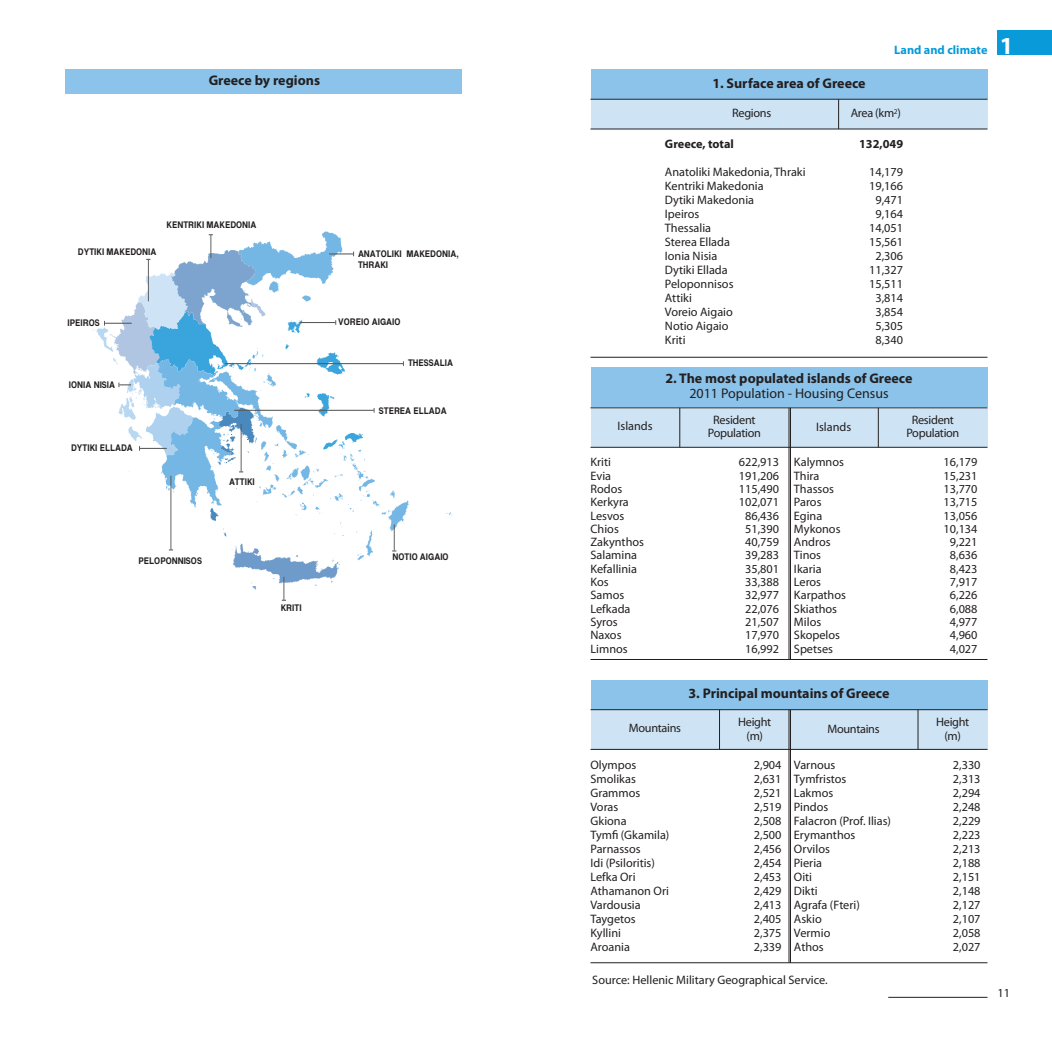
<style>
.page{position:relative;width:1052px;height:1042px;background:#fff}
.page>*{position:absolute;margin:0;border:0;box-sizing:border-box;transform-origin:0 0}
.t1{font:700 14px "Myriad Pro";color:#231f20}
.t2{font:14px "Myriad Pro";color:#231f20}
.t3{font:12.25px/14px "Myriad Pro";color:#231f20;text-align:center}
.t4{font:12.25px/12.2px "Myriad Pro";letter-spacing:-.025em;color:#231f20;text-align:center}
.t5{font:700 12.25px "Myriad Pro";color:#231f20}
.t6{font:700 12.25px "Myriad Pro";color:#089ad9}
.t7{font:700 9.28px/11px "Gr Helvetica";color:#231f20;scale:.89 1}
.s1{font-size:24.5px;color:#fff}
</style>
<div class="page">
<div style="left:590px;top:99px;width:397px;height:30px;background:#cee4f5"></div>
<div style="left:590px;top:710px;width:397px;height:39px;background:#cee4f5"></div>
<div style="left:997px;top:30px;width:55px;height:25px;background:#089ad9"></div>
<hr style="left:888px;top:997px;width:99px;height:1px;background:#231f20">
<div style="left:590px;top:680px;width:397px;height:30px;background:#8cc3ea"></div>
<hr style="left:788px;top:710px;width:1px;height:253px;background:#231f20">
<hr style="left:790px;top:710px;width:1px;height:253px;background:#231f20">
<hr style="left:917px;top:710px;width:1px;height:39px;background:#231f20">
<hr style="left:719px;top:710px;width:1px;height:39px;background:#231f20">
<hr style="left:590px;top:962px;width:397px;height:1px;background:#231f20">
<hr style="left:590px;top:749px;width:397px;height:1px;background:#231f20">
<hr style="left:590px;top:709px;width:397px;height:1px;background:#231f20">
<div style="left:590px;top:69px;width:397px;height:30px;background:#8cc3ea"></div>
<hr style="left:590px;top:129px;width:397px;height:1px;background:#231f20">
<hr style="left:590px;top:99px;width:397px;height:1px;background:#231f20">
<hr style="left:838px;top:99px;width:1px;height:30px;background:#231f20">
<hr style="left:590px;top:357px;width:397px;height:1px;background:#231f20">
<div style="left:590px;top:408px;width:397px;height:38px;background:#cee4f5"></div>
<div style="left:590px;top:367px;width:397px;height:40px;background:#8cc3ea"></div>
<hr style="left:788px;top:408px;width:1px;height:251px;background:#231f20">
<hr style="left:790px;top:408px;width:1px;height:251px;background:#231f20">
<hr style="left:878px;top:408px;width:1px;height:39px;background:#231f20">
<hr style="left:679px;top:408px;width:1px;height:39px;background:#231f20">
<hr style="left:590px;top:659px;width:397px;height:1px;background:#231f20">
<hr style="left:590px;top:447px;width:397px;height:1px;background:#231f20">
<hr style="left:590px;top:407px;width:397px;height:1px;background:#231f20">
<div style="left:64px;top:69px;width:397px;height:25px;background:#8cc3ea"></div>
<svg style="left:88px;top:231px;width:364px;height:370px"></svg>
<p class="t1" style="left:209px;top:75px;width:113px">Greece by regions</p>
<p class="t7" style="left:78px;top:246px;width:90px">DYTIKI MAKEDONIA</p>
<p class="t7" style="left:167px;top:219px;width:102px">KENTRIKI MAKEDONIA</p>
<p class="t7" style="left:358px;top:248px;width:115px">ANATOLIKI MAKEDONIA,<br>THRAKI</p>
<p class="t7" style="left:68px;top:317px;width:38px">IPEIROS</p>
<p class="t7" style="left:338px;top:317px;width:71px">VOREIO AIGAIO</p>
<p class="t7" style="left:69px;top:380px;width:53px">IONIA NISIA</p>
<p class="t7" style="left:408px;top:357px;width:52px">THESSALIA</p>
<p class="t7" style="left:71px;top:443px;width:71px">DYTIKI ELLADA</p>
<p class="t7" style="left:229px;top:476px;width:30px">ΑΤΤΙΚI</p>
<p class="t7" style="left:139px;top:555px;width:73px">PELOPONNISOS</p>
<p class="t7" style="left:281px;top:602px;width:25px">KRITI</p>
<p class="t7" style="left:379px;top:405px;width:78px">STEREA ELLADA</p>
<p class="t7" style="left:392px;top:552px;width:65px">NOTIΟ AIGAIO</p>
<p class="t6" style="left:894px;top:45px;width:121px">Land and climate <span class="s1">1</span></p>
<p class="t1" style="left:712px;top:78px;width:155px">1. Surface area of Greece</p>
<p class="t4" style="left:732px;top:108px;width:40px">Regions</p>
<p class="t3" style="left:850px;top:107px;width:52px">Area (km<sup>2</sup>)</p>
<p class="t5" style="left:665px;top:139px;width:70px">Greece, total</p>
<p class="t3" style="left:665px;top:166px;width:142px;text-align:left">Anatoliki Makedonia, Thraki<br>Kentriki Makedonia<br>Dytiki Makedonia<br>Ipeiros<br>Thessalia<br>Sterea Ellada<br>Ionia Nisia<br>Dytiki Ellada<br>Peloponnisos<br>Attiki<br>Voreio Aigaio<br>Notio Aigaio<br>Kriti</p>
<p class="t5" style="left:859px;top:139px;width:45px">132,049</p>
<p class="t3" style="left:869px;top:166px;width:35px">14,179<br>19,166<br>9,471<br>9,164<br>14,051<br>15,561<br>2,306<br>11,327<br>15,511<br>3,814<br>3,854<br>5,305<br>8,340</p>
<p class="t1" style="left:665px;top:372px;width:248px">2. The most populated islands of Greece</p>
<p class="t2" style="left:689px;top:388px;width:201px">2011 Population - Housing Census</p>
<p class="t4" style="left:708px;top:415px;width:55px">Resident<br>Population</p>
<p class="t3" style="left:617px;top:420px;width:37px">Islands</p>
<p class="t3" style="left:816px;top:420px;width:37px">Islands</p>
<p class="t4" style="left:906px;top:415px;width:55px">Resident<br>Population</p>
<p class="t3" style="left:590px;top:456px;width:55px;line-height:13.3px;text-align:left">Kriti<br>Evia<br>Rodos<br>Kerkyra<br>Lesvos<br>Chios<br>Zakynthos<br>Salamina<br>Kefallinia<br>Kos<br>Samos<br>Lefkada<br>Syros<br>Naxos<br>Limnos</p>
<p class="t3" style="left:794px;top:456px;width:54px;line-height:13.3px;text-align:left">Kalymnos<br>Thira<br>Thassos<br>Paros<br>Egina<br>Mykonos<br>Andros<br>Tinos<br>Ikaria<br>Leros<br>Karpathos<br>Skiathos<br>Milos<br>Skopelos<br>Spetses</p>
<p class="t3" style="left:739px;top:456px;width:42px;line-height:13.3px">622,913<br>191,206<br>115,490<br>102,071<br>86,436<br>51,390<br>40,759<br>39,283<br>35,801<br>33,388<br>32,977<br>22,076<br>21,507<br>17,970<br>16,992</p>
<p class="t3" style="left:943px;top:456px;width:35px;line-height:13.3px">16,179<br>15,231<br>13,770<br>13,715<br>13,056<br>10,134<br>9,221<br>8,636<br>8,423<br>7,917<br>6,226<br>6,088<br>4,977<br>4,960<br>4,027</p>
<p class="t1" style="left:688px;top:688px;width:202px">3. Principal mountains of Greece</p>
<p class="t4" style="left:629px;top:723px;width:54px">Mountains</p>
<p class="t4" style="left:827px;top:723px;width:54px">Mountains</p>
<p class="t3" style="left:936px;top:715px;width:35px">Height (m)</p>
<p class="t3" style="left:738px;top:715px;width:35px">Height (m)</p>
<p class="t3" style="left:590px;top:758px;width:80px;text-align:left">Olympos<br>Smolikas<br>Grammos<br>Voras<br>Gkiona<br>Tymfi (Gkamila)<br>Parnassos<br>Idi (Psiloritis)<br>Lefka Ori<br>Athamanon Ori<br>Vardousia<br>Taygetos<br>Kyllini<br>Aroania</p>
<p class="t3" style="left:794px;top:758px;width:99px;text-align:left">Varnous<br>Tymfristos<br>Lakmos<br>Pindos<br>Falacron (Prof. Ilias)<br>Erymanthos<br>Orvilos<br>Pieria<br>Oiti<br>Dikti<br>Agrafa (Fteri)<br>Askio<br>Vermio<br>Athos</p>
<p class="t3" style="left:754px;top:758px;width:29px;text-align:justify">2,904<br>2,631<br>2,521<br>2,519<br>2,508<br>2,500<br>2,456<br>2,454<br>2,453<br>2,429<br>2,413<br>2,405<br>2,375<br>2,339</p>
<p class="t3" style="left:953px;top:758px;width:29px;text-align:justify">2,330<br>2,313<br>2,294<br>2,248<br>2,229<br>2,223<br>2,213<br>2,188<br>2,151<br>2,148<br>2,127<br>2,107<br>2,058<br>2,027</p>
<p class="t3" style="left:592px;top:973px;width:237px">Source: Hellenic Military Geographical Service.</p>
<p class="t3" style="left:997px;top:987px;width:14px">11</p>
</div>
